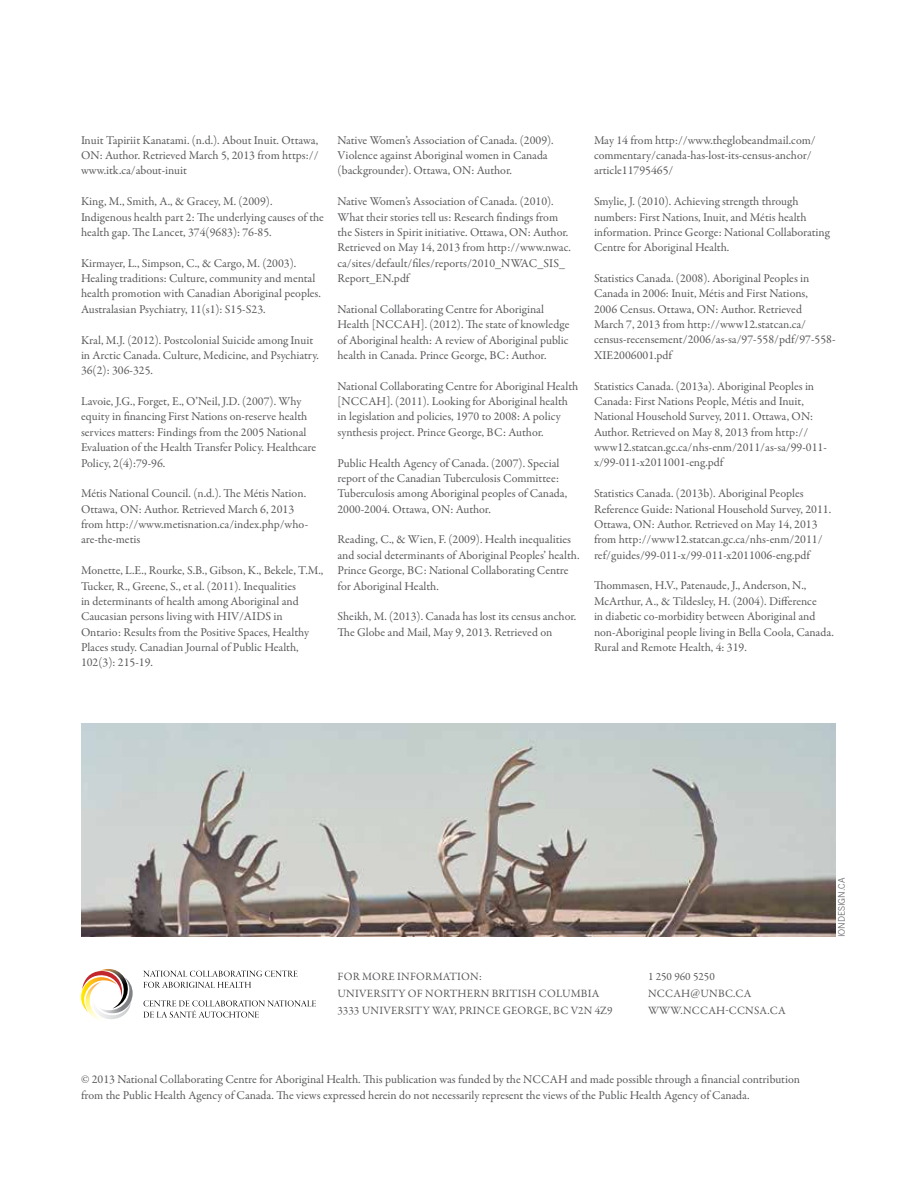
<style>
.page{position:relative;width:918px;height:1188px;background:#fff}
.page>*{position:absolute;margin:0;border:0;box-sizing:border-box;transform-origin:0 0}
.t1{font:12px/15.3px "Garamond Premr Pro";color:#58595b}
.t2{font:11.25px/17.2px "Garamond Premr Pro";letter-spacing:.005em;color:#58595b}
.t3{font:300 9px "Trade Gothic";color:#58595b}
</style>
<div class="page">
<svg style="left:143px;top:971px;width:155px;height:17px"></svg>
<svg style="left:143px;top:1000px;width:173px;height:18px"></svg>
<svg style="left:81px;top:969px;width:52px;height:51px"></svg>
<img style="left:81px;top:724px;width:754px;height:213px">
<p class="t1" style="left:81px;top:133px;width:239px;text-align:justify">Inuit Tapiriit Kanatami. (n.d.). About Inuit. Ottawa, ON: Author. Retrieved March 5, 2013 from https:// www.itk.ca/about-inuit</p>
<p class="t1" style="left:81px;top:194px;width:244px">King, M., Smith, A., &amp; Gracey, M. (2009).<br>Indigenous health part 2: The underlying causes of the health gap. The Lancet, 374(9683): 76-85.</p>
<p class="t1" style="left:81px;top:256px;width:242px">Kirmayer, L., Simpson, C., &amp; Cargo, M. (2003).<br>Healing traditions: Culture, community and mental health promotion with Canadian Aboriginal peoples.<br>Australasian Psychiatry, 11(s1): S15-S23.</p>
<p class="t1" style="left:81px;top:332px;width:240px">Kral, M.J. (2012). Postcolonial Suicide among Inuit in Arctic Canada. Culture, Medicine, and Psychiatry.<br>36(2): 306-325.</p>
<p class="t1" style="left:81px;top:394px;width:237px">Lavoie, J.G., Forget, E., O’Neil, J.D. (2007). Why equity in financing First Nations on-reserve health services matters: Findings from the 2005 National Evaluation of the Health Transfer Policy. Healthcare Policy, 2(4):79-96.</p>
<p class="t1" style="left:81px;top:486px;width:229px">Métis National Council. (n.d.). The Métis Nation.<br>Ottawa, ON: Author. Retrieved March 6, 2013 from http://www.metisnation.ca/index.php/who&shy;are-the-metis</p>
<p class="t1" style="left:81px;top:563px;width:244px">Monette, L.E., Rourke, S.B., Gibson, K., Bekele, T.M., Tucker, R., Greene, S., et al. (2011). Inequalities<br>in determinants of health among Aboriginal and Caucasian persons living with HIV/AIDS in Ontario: Results from the Positive Spaces, Healthy Places study. Canadian Journal of Public Health, 102(3): 215-19.</p>
<p class="t1" style="left:338px;top:133px;width:218px">Native Women’s Association of Canada. (2009).<br>Violence against Aboriginal women in Canada (backgrounder). Ottawa, ON: Author.</p>
<p class="t1" style="left:338px;top:194px;width:235px">Native Women’s Association of Canada. (2010).<br>What their stories tell us: Research findings from the Sisters in Spirit initiative. Ottawa, ON: Author.<br>Retrieved on May 14, 2013 from http://www.nwac. ca/sites/default/files/reports/2010_NWAC_SIS_ Report_EN.pdf</p>
<p class="t1" style="left:338px;top:302px;width:233px">National Collaborating Centre for Aboriginal Health [NCCAH]. (2012). The state of knowledge of Aboriginal health: A review of Aboriginal public health in Canada. Prince George, BC: Author.</p>
<p class="t1" style="left:338px;top:379px;width:242px">National Collaborating Centre for Aboriginal Health [NCCAH]. (2011). Looking for Aboriginal health in legislation and policies, 1970 to 2008: A policy synthesis project. Prince George, BC: Author.</p>
<p class="t1" style="left:338px;top:455px;width:231px">Public Health Agency of Canada. (2007). Special report of the Canadian Tuberculosis Committee:<br>Tuberculosis among Aboriginal peoples of Canada, 2000-2004. Ottawa, ON: Author.</p>
<p class="t1" style="left:338px;top:532px;width:244px">Reading, C., &amp; Wien, F. (2009). Health inequalities and social determinants of Aboriginal Peoples’ health.<br>Prince George, BC: National Collaborating Centre for Aboriginal Health.</p>
<p class="t1" style="left:338px;top:609px;width:240px">Sheikh, M. (2013). Canada has lost its census anchor.<br>The Globe and Mail, May 9, 2013. Retrieved on</p>
<p class="t1" style="left:594px;top:132px;width:223px">May 14 from http://www.theglobeandmail.com/ commentary/canada-has-lost-its-census-anchor/ article11795465/</p>
<p class="t1" style="left:594px;top:194px;width:237px">Smylie, J. (2010). Achieving strength through numbers: First Nations, Inuit, and Métis health information. Prince George: National Collaborating Centre for Aboriginal Health.</p>
<p class="t1" style="left:594px;top:271px;width:243px">Statistics Canada. (2008). Aboriginal Peoples in Canada in 2006: Inuit, Métis and First Nations,<br>2006 Census. Ottawa, ON: Author. Retrieved<br>March 7, 2013 from http://www12.statcan.ca/ census-recensement/2006/as-sa/97-558/pdf/97-558- XIE2006001.pdf</p>
<p class="t1" style="left:594px;top:378px;width:234px">Statistics Canada. (2013a). Aboriginal Peoples in Canada: First Nations People, Métis and Inuit, National Household Survey, 2011. Ottawa, ON:<br>Author. Retrieved on May 8, 2013 from http:// www12.statcan.gc.ca/nhs-enm/2011/as-sa/99-011- x/99-011-x2011001-eng.pdf</p>
<p class="t1" style="left:594px;top:486px;width:239px">Statistics Canada. (2013b). Aboriginal Peoples Reference Guide: National Household Survey, 2011.<br>Ottawa, ON: Author. Retrieved on May 14, 2013 from http://www12.statcan.gc.ca/nhs-enm/2011/ ref/guides/99-011-x/99-011-x2011006-eng.pdf</p>
<p class="t1" style="left:594px;top:578px;width:241px">Thommasen, H.V., Patenaude, J., Anderson, N., McArthur, A., &amp; Tildesley, H. (2004). Difference<br>in diabetic co-morbidity between Aboriginal and non-Aboriginal people living in Bella Coola, Canada.<br>Rural and Remote Health, 4: 319.</p>
<p class="t2" style="left:338px;top:968px;width:9px">for</p>
<p class="t2" style="left:362px;top:968px;width:10px">more</p>
<p class="t2" style="left:397px;top:968px;width:9px">information</p>
<p class="t2" style="left:479px;top:968px;width:4px">:</p>
<p class="t2" style="left:338px;top:985px;width:17px">University</p>
<p class="t2" style="left:408px;top:985px;width:35px">of Northern</p>
<p class="t2" style="left:492px;top:985px;width:15px">British</p>
<p class="t2" style="left:539px;top:985px;width:17px">Columbia</p>
<p class="t2" style="left:338px;top:1002px;width:41px">3333 University</p>
<p class="t2" style="left:432px;top:1002px;width:42px">Way, Prince</p>
<p class="t2" style="left:503px;top:1002px;width:17px">George</p>
<p class="t2" style="left:549px;top:1002px;width:66px">, BC V2N 4Z9</p>
<p class="t2" style="left:648px;top:968px;width:68px">1 250 960 5250 nccah</p>
<p class="t2" style="left:691px;top:985px;width:19px">@unbc</p>
<p class="t2" style="left:733px;top:985px;width:11px">.ca</p>
<p class="t2" style="left:648px;top:1002px;width:13px">www</p>
<p class="t2" style="left:681px;top:1002px;width:12px">.nccah</p>
<p class="t2" style="left:725px;top:1002px;width:13px">-ccnsa</p>
<p class="t2" style="left:768px;top:1002px;width:11px">.ca</p>
<p class="t3" style="left:836px;top:937px;width:61px;rotate:-90deg">IONDESIGN.CA</p>
<p class="t1" style="left:81px;top:1072px;width:721px">© 2013 National Collaborating Centre for Aboriginal Health. This publication was funded by the NCCAH and made possible through a financial contribution from the Public Health Agency of Canada. The views expressed herein do not necessarily represent the views of the Public Health Agency of Canada.</p>
</div>
